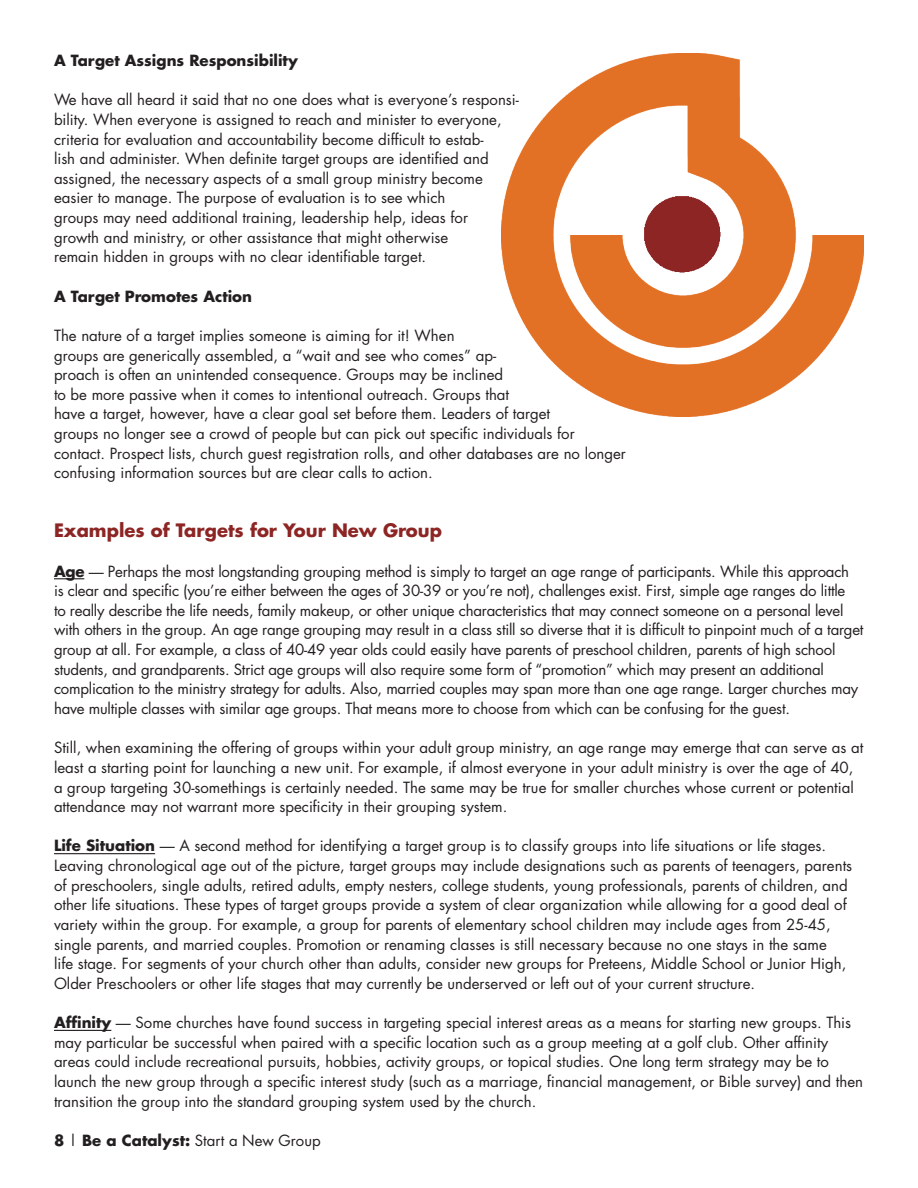
<style>
.page{position:relative;width:918px;height:1188px;background:#fff}
.page>*{position:absolute;margin:0;border:0;box-sizing:border-box;transform-origin:0 0}
.t1{font:700 18px "Futura";color:#8c2524}
.t2{font:15px/19.6px "Futura";color:#231f20}
.t3{font:700 15px "Futura";color:#231f20}
.s1{font-weight:700}
</style>
<div class="page">
<hr style="left:54px;top:578px;width:30px;height:1px;background:#231f20">
<hr style="left:54px;top:853px;width:101px;height:1px;background:#231f20">
<hr style="left:54px;top:1030px;width:57px;height:1px;background:#231f20">
<img style="left:501px;top:54px;width:363px;height:363px">
<p class="t3" style="left:54px;top:50px;width:245px">A Target Assigns Responsibility</p>
<p class="t2" style="left:54px;top:90px;width:467px">We have all heard it said that no one does what is everyone’s responsi&shy;bility. When everyone is assigned to reach and minister to everyone, criteria for evaluation and accountability become difficult to estab-<br>lish and administer. When definite target groups are identified and assigned, the necessary aspects of a small group ministry become easier to manage. The purpose of evaluation is to see which<br>groups may need additional training, leadership help, ideas for<br>growth and ministry, or other assistance that might otherwise<br>remain hidden in groups with no clear identifiable target.</p>
<p class="t3" style="left:54px;top:286px;width:200px">A Target Promotes Action</p>
<p class="t2" style="left:54px;top:325px;width:573px">The nature of a target implies someone is aiming for it! When<br>groups are generically assembled, a “wait and see who comes” ap-<br>proach is often an unintended consequence. Groups may be inclined<br>to be more passive when it comes to intentional outreach. Groups that<br>have a target, however, have a clear goal set before them. Leaders of target<br>groups no longer see a crowd of people but can pick out specific individuals for contact. Prospect lists, church guest registration rolls, and other databases are no longer confusing information sources but are clear calls to action.</p>
<p class="t1" style="left:54px;top:518px;width:390px">Examples of Targets for Your New Group</p>
<p class="t2" style="left:54px;top:561px;width:811px"><span class="s1">Age</span> — Perhaps the most longstanding grouping method is simply to target an age range of participants. While this approach<br>is clear and specific (you’re either between the ages of 30-39 or you’re not), challenges exist. First, simple age ranges do little<br>to really describe the life needs, family makeup, or other unique characteristics that may connect someone on a personal level with others in the group. An age range grouping may result in a class still so diverse that it is difficult to pinpoint much of a target group at all. For example, a class of 40-49 year olds could easily have parents of preschool children, parents of high school students, and grandparents. Strict age groups will also require some form of “promotion” which may present an additional complication to the ministry strategy for adults. Also, married couples may span more than one age range. Larger churches may have multiple classes with similar age groups. That means more to choose from which can be confusing for the guest.</p>
<p class="t2" style="left:54px;top:738px;width:811px">Still, when examining the offering of groups within your adult group ministry, an age range may emerge that can serve as at least a starting point for launching a new unit. For example, if almost everyone in your adult ministry is over the age of 40, a group targeting 30-somethings is certainly needed. The same may be true for smaller churches whose current or potential attendance may not warrant more specificity in their grouping system.</p>
<p class="t2" style="left:54px;top:836px;width:800px"><span class="s1">Life Situation</span> — A second method for identifying a target group is to classify groups into life situations or life stages.<br>Leaving chronological age out of the picture, target groups may include designations such as parents of teenagers, parents of preschoolers, single adults, retired adults, empty nesters, college students, young professionals, parents of children, and other life situations. These types of target groups provide a system of clear organization while allowing for a good deal of variety within the group. For example, a group for parents of elementary school children may include ages from 25-45, single parents, and married couples. Promotion or renaming classes is still necessary because no one stays in the same<br>life stage. For segments of your church other than adults, consider new groups for Preteens, Middle School or Junior High, Older Preschoolers or other life stages that may currently be underserved or left out of your current structure.</p>
<p class="t2" style="left:54px;top:1013px;width:811px"><span class="s1">Affinity</span> — Some churches have found success in targeting special interest areas as a means for starting new groups. This may particular be successful when paired with a specific location such as a group meeting at a golf club. Other affinity areas could include recreational pursuits, hobbies, activity groups, or topical studies. One long term strategy may be to launch the new group through a specific interest study (such as a marriage, financial management, or Bible survey) and then transition the group into the standard grouping system used by the church.</p>
<p class="t2" style="left:54px;top:1130px;width:268px"><span class="s1">8</span> | <span class="s1">Be a Catalyst:</span> Start a New Group</p>
</div>
